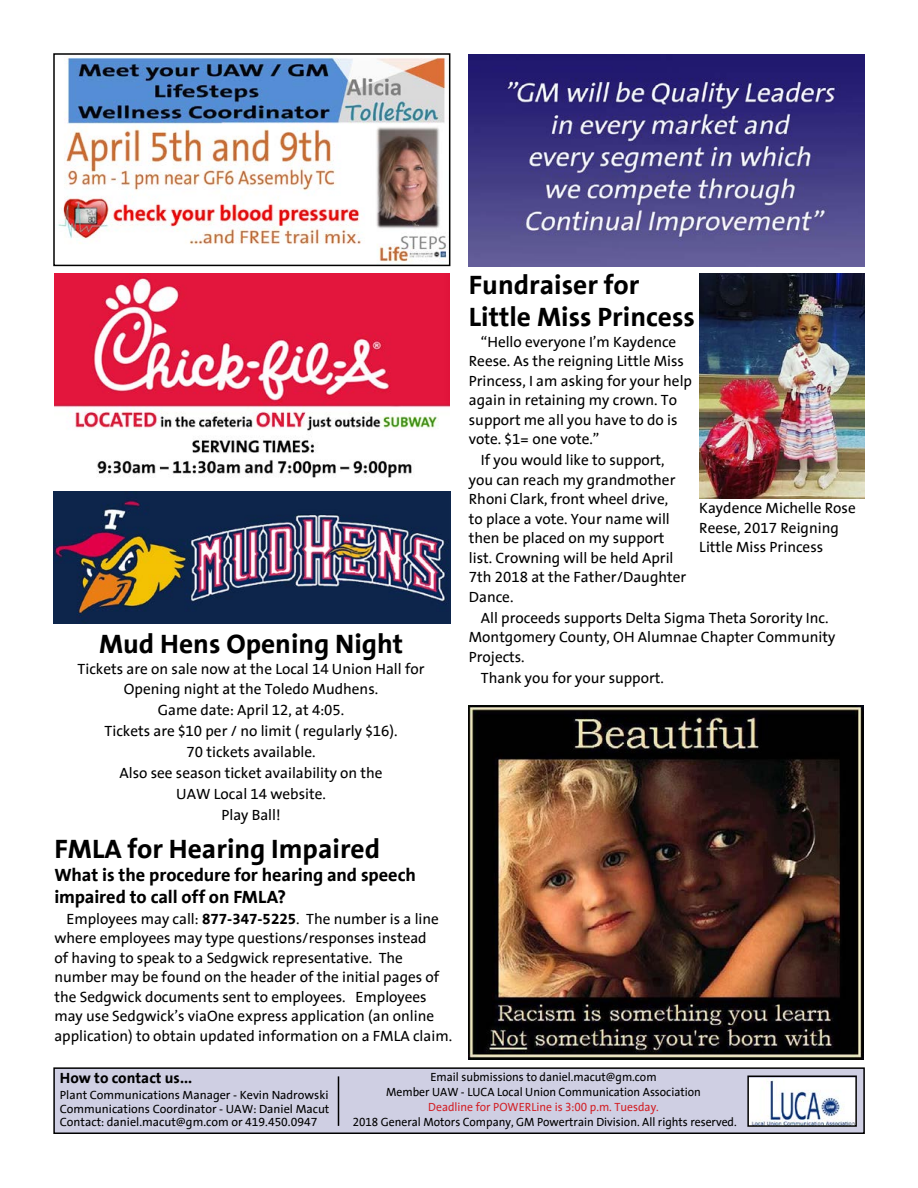
<style>
.page{position:relative;width:918px;height:1188px;background:#fff}
.page>*{position:absolute;margin:0;border:0;box-sizing:border-box;transform-origin:0 0}
.t1{font:700 27px/32.4px "GM Sans";color:#000}
.t2{font:700 18px/21.6px "GM Sans";letter-spacing:-.005em;color:#000}
.t3{font:15px/19.5px "GM Sans";color:#000}
.t4{font:700 15px "GM Sans";color:#000}
.t5{font:12px/15px "GM Sans";color:#000;text-align:center;scale:.96 1}
.t6{font:12px/13.5px "GM Sans";color:#000;text-align:justify}
.t7{font:12px "GM Sans";color:#d2232a;scale:.96 1}
.s1{font-weight:700}
</style>
<div class="page">
<div style="left:54px;top:1068px;width:810px;height:65px;background:#cfcfe3"></div>
<div style="left:53px;top:1067px;width:812px;height:67px;border:2px solid #000"></div>
<img style="left:750px;top:1079px;width:104px;height:45px">
<div style="left:747px;top:1076px;width:110px;height:51px;border:2px solid #000"></div>
<hr style="left:338px;top:1076px;width:1px;height:50px;background:#000">
<img style="left:699px;top:274px;width:166px;height:224px">
<img style="left:53px;top:491px;width:398px;height:133px">
<img style="left:54px;top:274px;width:396px;height:204px">
<img style="left:58px;top:56px;width:389px;height:206px">
<div style="left:53px;top:53px;width:397px;height:213px;border:2px solid #000"></div>
<img style="left:469px;top:55px;width:396px;height:211px">
<img style="left:468px;top:705px;width:395px;height:355px">
<h1 class="t1" style="left:99px;top:628px;width:306px">Mud Hens Opening Night</h1>
<p class="t3" style="left:78px;top:660px;width:348px;text-align:center">Tickets are on sale now at the Local 14 Union Hall for<br>Opening night at the Toledo Mudhens.</p>
<p class="t3" style="left:105px;top:700px;width:295px;line-height:21px;text-align:center">Game date: April 12, at 4:05.<br>Tickets are $10 per / no limit ( regularly $16).<br>70 tickets available.<br>Also see season ticket availability on the<br>UAW Local 14 website.<br>Play Ball!</p>
<h1 class="t1" style="left:54px;top:833px;width:327px">FMLA for Hearing Impaired</h1>
<p class="t2" style="left:54px;top:864px;width:363px">What is the procedure for hearing and speech impaired to call off on FMLA?</p>
<p class="t3" style="left:54px;top:909px;width:399px;text-indent:12px">Employees may call: <span class="s1">877-347-5225</span>. The number is a line where employees may type questions/responses instead<br>of having to speak to a Sedgwick representative. The number may be found on the header of the initial pages of the Sedgwick documents sent to employees. Employees may use Sedgwick’s viaOne express application (an online application) to obtain updated information on a FMLA claim.</p>
<h1 class="t1" style="left:469px;top:268px;width:228px">Fundraiser for<br>Little Miss Princess</h1>
<p class="t3" style="left:469px;top:332px;width:225px;text-indent:12px">“Hello everyone I’m Kaydence<br>Reese. As the reigning Little Miss<br>Princess, I am asking for your help again in retaining my crown. To support me all you have to do is vote. $1= one vote.”</p>
<p class="t3" style="left:469px;top:451px;width:219px;text-indent:12px">If you would like to support, you can reach my grandmother<br>Rhoni Clark, front wheel drive,<br>to place a vote. Your name will then be placed on my support list. Crowning will be held April<br>7th 2018 at the Father/Daughter<br>Dance.</p>
<p class="t3" style="left:469px;top:608px;width:368px;text-indent:12px">All proceeds supports Delta Sigma Theta Sorority Inc.<br>Montgomery County, OH Alumnae Chapter Community<br>Projects.</p>
<p class="t3" style="left:481px;top:668px;width:185px">Thank you for your support.</p>
<p class="t3" style="left:699px;top:499px;width:158px">Kaydence Michelle Rose<br>Reese, 2017 Reigning<br>Little Miss Princess</p>
<p class="t4" style="left:60px;top:1069px;width:134px">How to contact us...</p>
<p class="t6" style="left:60px;top:1089px;width:271px">Plant Communications Manager - Kevin Nadrowski Communications Coordinator - UAW: Daniel Macut Contact: daniel.macut@gm.com or 419.450.0947</p>
<p class="t5" style="left:386px;top:1069px;width:329px">Email submissions to daniel.macut@gm.com<br>Member UAW - LUCA Local Union Communication Association</p>
<p class="t7" style="left:428px;top:1100px;width:242px">Deadline for POWERLine is 3:00 p.m. Tuesday.</p>
<p class="t5" style="left:353px;top:1114px;width:402px">2018 General Motors Company, GM Powertrain Division. All rights reserved.</p>
</div>
